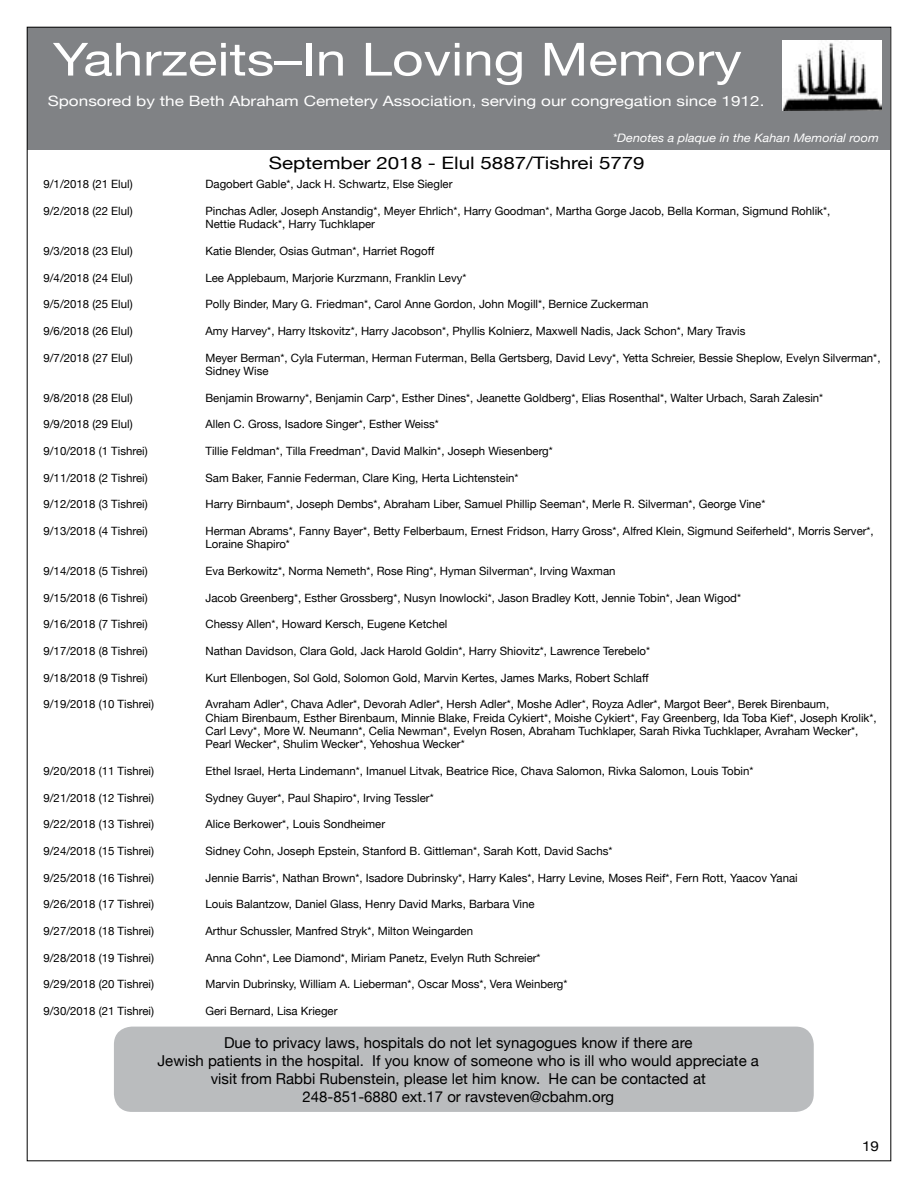
<style>
.page{position:relative;width:918px;height:1188px;background:#fff}
.page>*{position:absolute;margin:0;border:0;box-sizing:border-box;transform-origin:0 0}
.t1{font:45.75px "Helvetica Neue";color:#fff;scale:1.2 1}
.t2{font:17.1px "Helvetica Neue";color:#000;scale:1.2 1}
.t3{font:15px/18px "Helvetica Neue";color:#000;text-align:center}
.t4{font:14.25px "Helvetica Neue";color:#fff;scale:1.2 1}
.t5{font:13.8px "Helvetica Neue";color:#000;scale:1.1 1}
.t6{font:italic 11.7px "Helvetica Neue";color:#fff;scale:1.08 1}
.t7{font:11.4px/13.4px "Helvetica Neue";color:#000}
</style>
<div class="page">
<div style="left:114px;top:1027px;width:700px;height:85px;background:#babcbe;border-radius:18px"></div>
<div style="left:27px;top:28px;width:863px;height:122px;background:#808285"></div>
<img style="left:782px;top:40px;width:100px;height:70px">
<h1 class="t1" style="left:53px;top:26px;width:576px">Yahrzeits–In Loving Memory</h1>
<p class="t4" style="left:48px;top:91px;width:599px">Sponsored by the Beth Abraham Cemetery Association, serving our congregation since 1912.</p>
<p class="t6" style="left:613px;top:129px;width:248px">*Denotes a plaque in the Kahan Memorial room</p>
<p class="t7" style="left:44px;top:178px;width:91px">9/1/2018 (21 Elul)</p>
<p class="t7" style="left:205px;top:178px;width:249px">Dagobert Gable*, Jack H. Schwartz, Else Siegler</p>
<p class="t7" style="left:44px;top:205px;width:91px">9/2/2018 (22 Elul)</p>
<p class="t7" style="left:205px;top:205px;width:626px">Pinchas Adler, Joseph Anstandig*, Meyer Ehrlich*, Harry Goodman*, Martha Gorge Jacob, Bella Korman, Sigmund Rohlik*,<br>Nettie Rudack*, Harry Tuchklaper</p>
<p class="t7" style="left:44px;top:245px;width:91px">9/3/2018 (23 Elul)</p>
<p class="t7" style="left:205px;top:245px;width:230px">Katie Blender, Osias Gutman*, Harriet Rogoff</p>
<p class="t7" style="left:44px;top:272px;width:91px">9/4/2018 (24 Elul)</p>
<p class="t7" style="left:205px;top:272px;width:263px">Lee Applebaum, Marjorie Kurzmann, Franklin Levy*</p>
<p class="t7" style="left:44px;top:298px;width:91px">9/5/2018 (25 Elul)</p>
<p class="t7" style="left:205px;top:298px;width:444px">Polly Binder, Mary G. Friedman*, Carol Anne Gordon, John Mogill*, Bernice Zuckerman</p>
<p class="t7" style="left:44px;top:325px;width:91px">9/6/2018 (26 Elul)</p>
<p class="t7" style="left:205px;top:325px;width:541px">Amy Harvey*, Harry Itskovitz*, Harry Jacobson*, Phyllis Kolnierz, Maxwell Nadis, Jack Schon*, Mary Travis</p>
<p class="t7" style="left:44px;top:352px;width:91px">9/7/2018 (27 Elul)</p>
<p class="t7" style="left:205px;top:352px;width:677px">Meyer Berman*, Cyla Futerman, Herman Futerman, Bella Gertsberg, David Levy*, Yetta Schreier, Bessie Sheplow, Evelyn Silverman*,<br>Sidney Wise</p>
<p class="t7" style="left:44px;top:392px;width:91px">9/8/2018 (28 Elul)</p>
<p class="t7" style="left:205px;top:392px;width:619px">Benjamin Browarny*, Benjamin Carp*, Esther Dines*, Jeanette Goldberg*, Elias Rosenthal*, Walter Urbach, Sarah Zalesin*</p>
<p class="t7" style="left:44px;top:418px;width:91px">9/9/2018 (29 Elul)</p>
<p class="t7" style="left:205px;top:418px;width:235px">Allen C. Gross, Isadore Singer*, Esther Weiss*</p>
<p class="t7" style="left:44px;top:445px;width:106px">9/10/2018 (1 Tishrei)</p>
<p class="t7" style="left:205px;top:445px;width:349px">Tillie Feldman*, Tilla Freedman*, David Malkin*, Joseph Wiesenberg*</p>
<p class="t7" style="left:44px;top:472px;width:106px">9/11/2018 (2 Tishrei)</p>
<p class="t7" style="left:205px;top:472px;width:315px">Sam Baker, Fannie Federman, Clare King, Herta Lichtenstein*</p>
<p class="t7" style="left:44px;top:498px;width:106px">9/12/2018 (3 Tishrei)</p>
<p class="t7" style="left:205px;top:498px;width:561px">Harry Birnbaum*, Joseph Dembs*, Abraham Liber, Samuel Phillip Seeman*, Merle R. Silverman*, George Vine*</p>
<p class="t7" style="left:44px;top:525px;width:106px">9/13/2018 (4 Tishrei)</p>
<p class="t7" style="left:205px;top:525px;width:670px">Herman Abrams*, Fanny Bayer*, Betty Felberbaum, Ernest Fridson, Harry Gross*, Alfred Klein, Sigmund Seiferheld*, Morris Server*,<br>Loraine Shapiro*</p>
<p class="t7" style="left:44px;top:565px;width:106px">9/14/2018 (5 Tishrei)</p>
<p class="t7" style="left:205px;top:565px;width:412px">Eva Berkowitz*, Norma Nemeth*, Rose Ring*, Hyman Silverman*, Irving Waxman</p>
<p class="t7" style="left:44px;top:592px;width:106px">9/15/2018 (6 Tishrei)</p>
<p class="t7" style="left:205px;top:592px;width:537px">Jacob Greenberg*, Esther Grossberg*, Nusyn Inowlocki*, Jason Bradley Kott, Jennie Tobin*, Jean Wigod*</p>
<p class="t7" style="left:44px;top:618px;width:106px">9/16/2018 (7 Tishrei)</p>
<p class="t7" style="left:205px;top:618px;width:243px">Chessy Allen*, Howard Kersch, Eugene Ketchel</p>
<p class="t7" style="left:44px;top:645px;width:106px">9/17/2018 (8 Tishrei)</p>
<p class="t7" style="left:205px;top:645px;width:446px">Nathan Davidson, Clara Gold, Jack Harold Goldin*, Harry Shiovitz*, Lawrence Terebelo*</p>
<p class="t7" style="left:44px;top:672px;width:106px">9/18/2018 (9 Tishrei)</p>
<p class="t7" style="left:205px;top:672px;width:445px">Kurt Ellenbogen, Sol Gold, Solomon Gold, Marvin Kertes, James Marks, Robert Schlaff</p>
<p class="t7" style="left:44px;top:698px;width:112px">9/19/2018 (10 Tishrei)</p>
<p class="t7" style="left:205px;top:698px;width:673px">Avraham Adler*, Chava Adler*, Devorah Adler*, Hersh Adler*, Moshe Adler*, Royza Adler*, Margot Beer*, Berek Birenbaum,<br>Chiam Birenbaum, Esther Birenbaum, Minnie Blake, Freida Cykiert*, Moishe Cykiert*, Fay Greenberg, Ida Toba Kief*, Joseph Krolik*, Carl Levy*, More W. Neumann*, Celia Newman*, Evelyn Rosen, Abraham Tuchklaper, Sarah Rivka Tuchklaper, Avraham Wecker*, Pearl Wecker*, Shulim Wecker*, Yehoshua Wecker*</p>
<p class="t7" style="left:44px;top:765px;width:112px">9/20/2018 (11 Tishrei)</p>
<p class="t7" style="left:205px;top:765px;width:549px">Ethel Israel, Herta Lindemann*, Imanuel Litvak, Beatrice Rice, Chava Salomon, Rivka Salomon, Louis Tobin*</p>
<p class="t7" style="left:44px;top:792px;width:112px">9/21/2018 (12 Tishrei)</p>
<p class="t7" style="left:205px;top:792px;width:230px">Sydney Guyer*, Paul Shapiro*, Irving Tessler*</p>
<p class="t7" style="left:44px;top:818px;width:112px">9/22/2018 (13 Tishrei)</p>
<p class="t7" style="left:205px;top:818px;width:181px">Alice Berkower*, Louis Sondheimer</p>
<p class="t7" style="left:44px;top:845px;width:112px">9/24/2018 (15 Tishrei)</p>
<p class="t7" style="left:205px;top:845px;width:408px">Sidney Cohn, Joseph Epstein, Stanford B. Gittleman*, Sarah Kott, David Sachs*</p>
<p class="t7" style="left:44px;top:872px;width:112px">9/25/2018 (16 Tishrei)</p>
<p class="t7" style="left:205px;top:872px;width:594px">Jennie Barris*, Nathan Brown*, Isadore Dubrinsky*, Harry Kales*, Harry Levine, Moses Reif*, Fern Rott, Yaacov Yanai</p>
<p class="t7" style="left:44px;top:898px;width:112px">9/26/2018 (17 Tishrei)</p>
<p class="t7" style="left:205px;top:898px;width:331px">Louis Balantzow, Daniel Glass, Henry David Marks, Barbara Vine</p>
<p class="t7" style="left:44px;top:925px;width:112px">9/27/2018 (18 Tishrei)</p>
<p class="t7" style="left:205px;top:925px;width:269px">Arthur Schussler, Manfred Stryk*, Milton Weingarden</p>
<p class="t7" style="left:44px;top:952px;width:112px">9/28/2018 (19 Tishrei)</p>
<p class="t7" style="left:205px;top:952px;width:337px">Anna Cohn*, Lee Diamond*, Miriam Panetz, Evelyn Ruth Schreier*</p>
<p class="t7" style="left:44px;top:978px;width:112px">9/29/2018 (20 Tishrei)</p>
<p class="t7" style="left:205px;top:978px;width:363px">Marvin Dubrinsky, William A. Lieberman*, Oscar Moss*, Vera Weinberg*</p>
<p class="t7" style="left:44px;top:1005px;width:112px">9/30/2018 (21 Tishrei)</p>
<p class="t7" style="left:205px;top:1005px;width:134px">Geri Bernard, Lisa Krieger</p>
<h2 class="t2" style="left:269px;top:151px;width:315px">September 2018 - Elul 5887/Tishrei 5779</h2>
<p class="t3" style="left:158px;top:1034px;width:603px">Due to privacy laws, hospitals do not let synagogues know if there are<br>Jewish patients in the hospital. If you know of someone who is ill who would appreciate a visit from Rabbi Rubenstein, please let him know. He can be contacted at<br>248-851-6880 ext.17 or ravsteven@cbahm.org</p>
<p class="t5" style="left:862px;top:1136px;width:17px">19</p>
</div>
